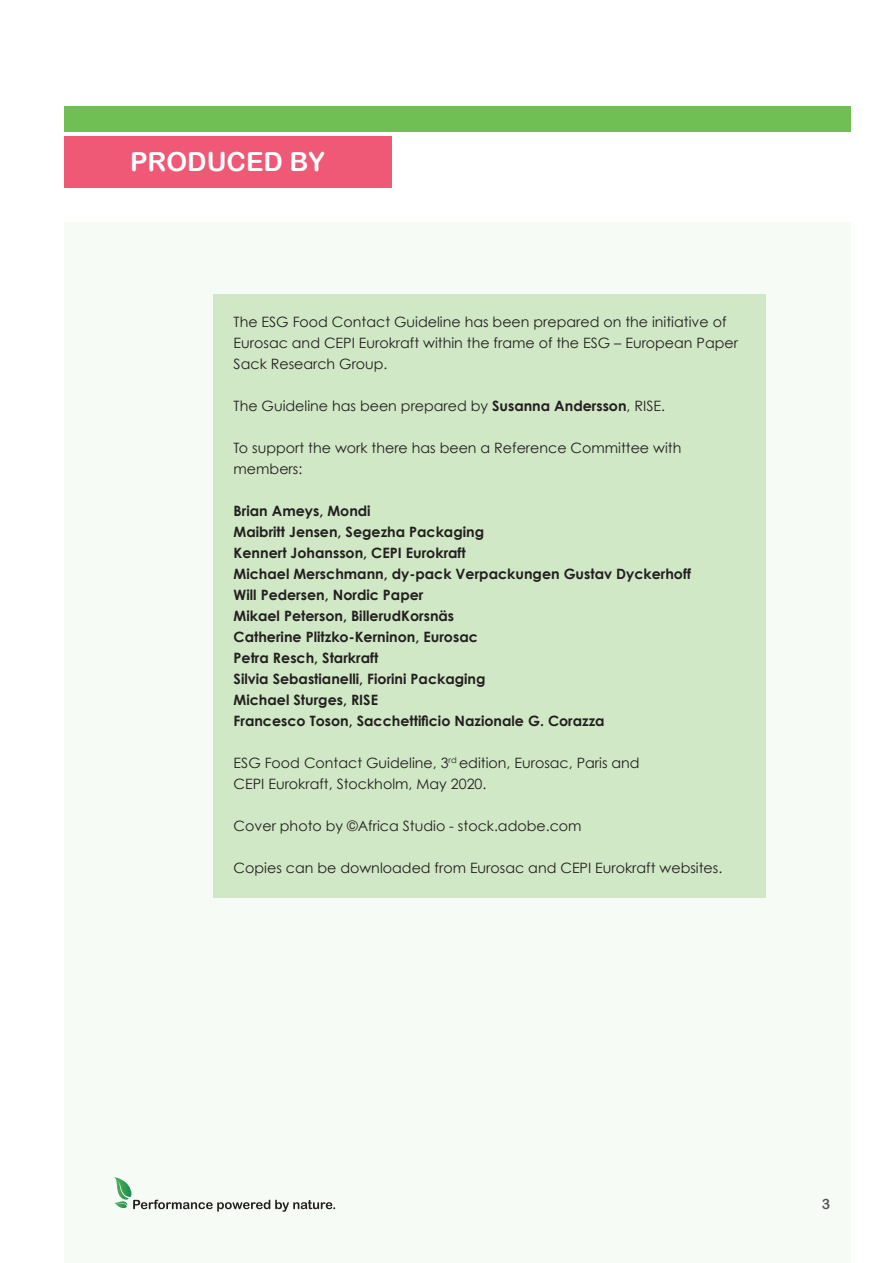
<style>
.page{position:relative;width:893px;height:1263px;background:#fff}
.page>*{position:absolute;margin:0;border:0;box-sizing:border-box;transform-origin:0 0}
.t1{font:26.25px "Arial Rounded MT Bold";color:#fff}
.t2{font:14.25px/21px "Century Gothic";color:#231f20}
.t3{font:700 14.25px/21px "Century Gothic";color:#231f20}
.t4{font:14.25px "Arial Rounded MT Bold";color:#57585a}
.s1{font-weight:700}
</style>
<div class="page">
<div style="left:64px;top:222px;width:786px;height:1040px;background:#f6fbf5"></div>
<div style="left:64px;top:106px;width:786px;height:26px;background:#6fbf54"></div>
<svg style="left:114px;top:1177px;width:221px;height:35px"></svg>
<div style="left:213px;top:294px;width:552px;height:603px;background:#d1e8c6"></div>
<div style="left:64px;top:136px;width:327px;height:51px;background:#f05976"></div>
<h1 class="t1" style="left:130px;top:146px;width:196px">PRODUCED BY</h1>
<p class="t2" style="left:234px;top:311px;width:506px">The ESG Food Contact Guideline has been prepared on the initiative of<br>Eurosac and CEPI Eurokraft within the frame of the ESG – European Paper<br>Sack Research Group.</p>
<p class="t2" style="left:234px;top:395px;width:433px">The Guideline has been prepared by <span class="s1">Susanna Andersson</span>, RISE.</p>
<p class="t2" style="left:234px;top:437px;width:449px">To support the work there has been a Reference Committee with members:</p>
<p class="t3" style="left:234px;top:500px;width:459px">Brian Ameys, Mondi<br>Maibritt Jensen, Segezha Packaging<br>Kennert Johansson, CEPI Eurokraft<br>Michael Merschmann, dy-pack Verpackungen Gustav Dyckerhoff Will Pedersen, Nordic Paper<br>Mikael Peterson, BillerudKorsnäs<br>Catherine Plitzko-Kerninon, Eurosac<br>Petra Resch, Starkraft<br>Silvia Sebastianelli, Fiorini Packaging<br>Michael Sturges, RISE<br>Francesco Toson, Sacchettificio Nazionale G. Corazza</p>
<p class="t2" style="left:234px;top:752px;width:408px">ESG Food Contact Guideline, 3<sup>rd</sup> edition, Eurosac, Paris and<br>CEPI Eurokraft, Stockholm, May 2020.</p>
<p class="t2" style="left:234px;top:815px;width:350px">Cover photo by ©Africa Studio - stock.adobe.com</p>
<p class="t2" style="left:234px;top:857px;width:490px">Copies can be downloaded from Eurosac and CEPI Eurokraft websites.</p>
<p class="t4" style="left:822px;top:1196px;width:10px">3</p>
</div>
